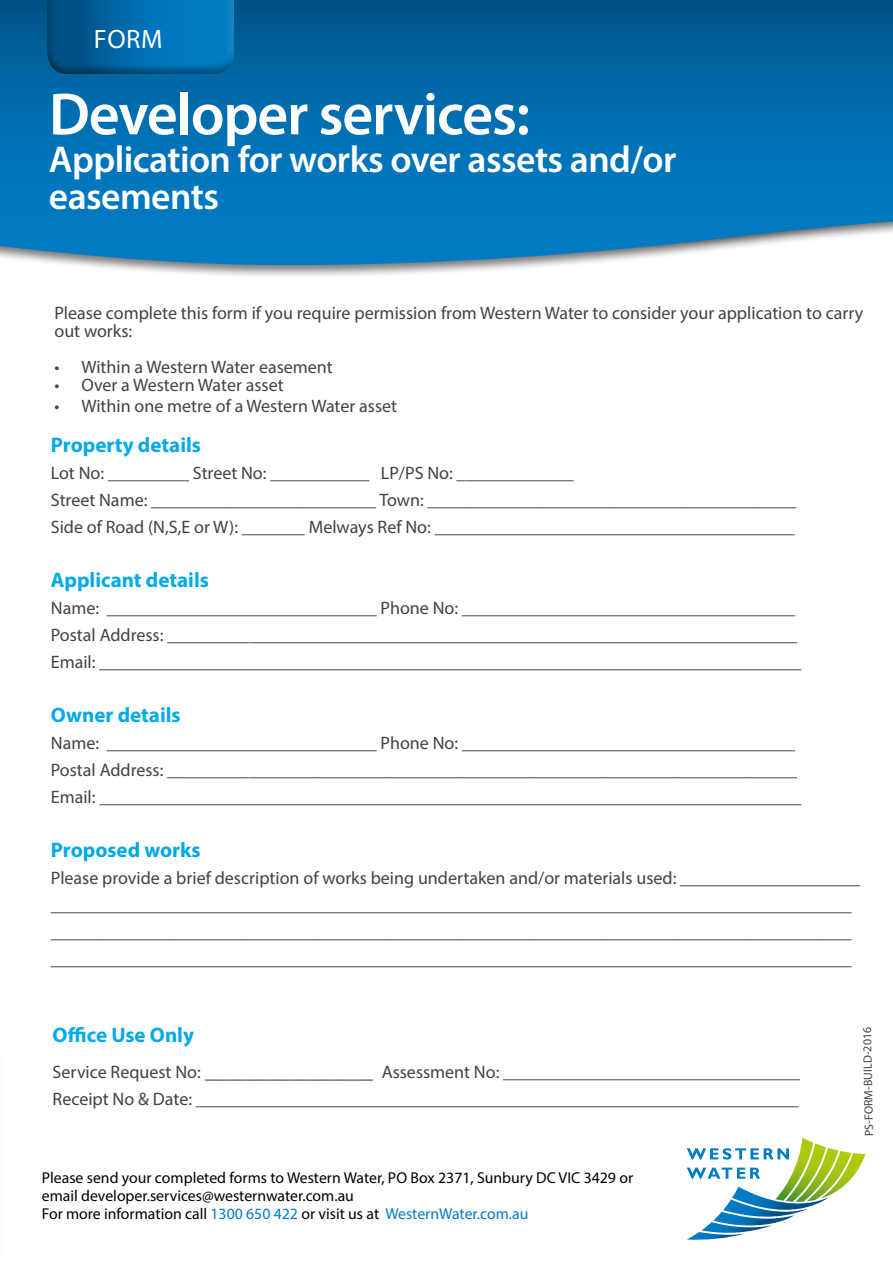
<style>
.page{position:relative;width:893px;height:1263px;background:#fff}
.page>*{position:absolute;margin:0;border:0;box-sizing:border-box;transform-origin:0 0}
.t1{font:600 60px "Myriad Pro";letter-spacing:-.02em;color:#fff}
.t2{font:600 37.5px/37.5px "Myriad Pro";letter-spacing:-.015em;color:#fff}
.t3{font:26.7px "Myriad Pro";color:#fff}
.t4{font:700 21px "Myriad Pro";color:#00a9e8}
.t5{font:18px/27px "Myriad Pro";color:#424241}
.t6{font:15.75px/18px "Myriad Pro";color:#000}
.t7{font:12px "Myriad Pro";color:#424241}
.s1{font-size:21px}
.s2{color:#007bc4}
</style>
<div class="page">
<div style="left:0;top:0;width:893px;height:278px;background:#000;opacity:.33"></div>
<svg style="left:0;top:0;width:893px;height:265px;background:#0b72b0"></svg>
<div style="left:46px;top:0;width:190px;height:75px;background:#878787;opacity:.75"></div>
<svg style="left:687px;top:1138px;width:178px;height:102px"></svg>
<h3 class="t3" style="left:94px;top:22px;width:70px">FORM</h3>
<h1 class="t1" style="left:49px;top:76px;width:482px">Developer services:</h1>
<h2 class="t2" style="left:49px;top:139px;width:629px">Application for works over assets and/or easements</h2>
<p class="t5" style="left:54px;top:303px;width:810px;line-height:18px">Please complete this form if you require permission from Western Water to consider your application to carry out works:</p>
<p class="t5" style="left:54px;top:353px;width:280px">• Within a Western Water easement</p>
<p class="t5" style="left:54px;top:371px;width:231px">• Over a Western Water asset</p>
<p class="t5" style="left:54px;top:392px;width:344px">• Within one metre of a Western Water asset</p>
<p class="t4" style="left:51px;top:431px;width:152px">Property details</p>
<p class="t5" style="left:51px;top:459px;width:747px">Lot No: _________ Street No: ___________ LP/PS No: _____________<br>Street Name: _________________________ Town: _________________________________________<br>Side of Road (N,S,E or W): _______ Melways Ref No: ________________________________________</p>
<p class="t4" style="left:51px;top:566px;width:160px">Applicant details</p>
<p class="t5" style="left:51px;top:594px;width:752px">Name: ______________________________ Phone No: _____________________________________<br>Postal Address: ______________________________________________________________________<br>Email: ______________________________________________________________________________</p>
<p class="t4" style="left:51px;top:701px;width:131px">Owner details</p>
<p class="t5" style="left:51px;top:729px;width:752px">Name: ______________________________ Phone No: _____________________________________<br>Postal Address: ______________________________________________________________________<br>Email: ______________________________________________________________________________</p>
<p class="t4" style="left:51px;top:836px;width:151px">Proposed works</p>
<p class="t5" style="left:51px;top:864px;width:811px">Please provide a brief description of works being undertaken and/or materials used: ____________________ _________________________________________________________________________________________ _________________________________________________________________________________________ _________________________________________________________________________________________</p>
<p class="t4" style="left:53px;top:1021px;width:143px">Office Use Only</p>
<p class="t5" style="left:53px;top:1058px;width:749px">Service Request No: <span class="s1">________________</span> Assessment No: _________________________________<br>Receipt No &amp; Date: ___________________________________________________________________</p>
<p class="t6" style="left:42px;top:1168px;width:593px">Please send your completed forms to Western Water, PO Box 2371, Sunbury DC VIC 3429 or email developer.services@westernwater.com.au<br>For more information call <span class="s2">1300 650 422</span> or visit us at <span class="s2">WesternWater.com.au</span></p>
<p class="t7" style="left:862px;top:1136px;width:111px;rotate:-91deg">PS-FORM-BUILD-2016</p>
</div>
